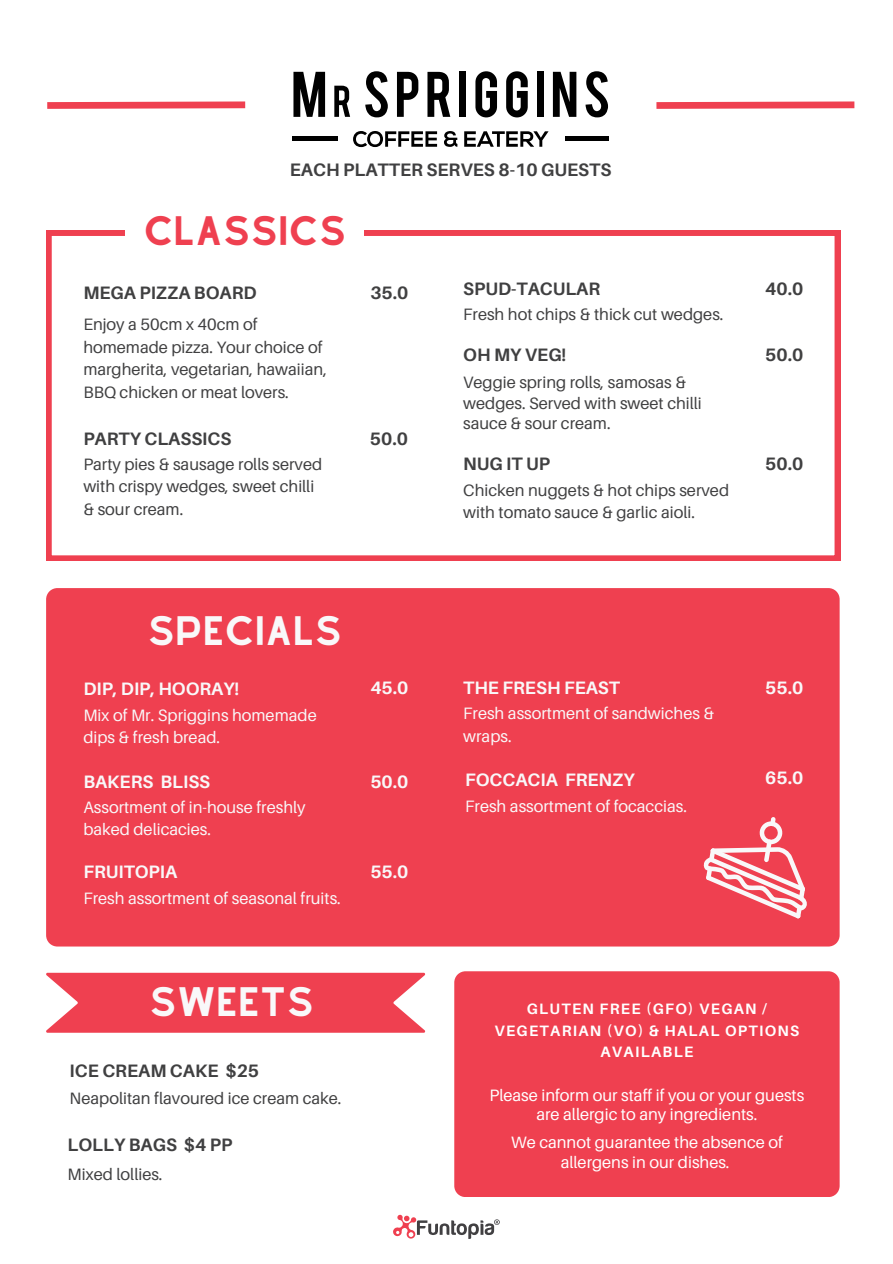
<style>
.page{position:relative;width:893px;height:1264px;background:#fff}
.page>*{position:absolute;margin:0;border:0;box-sizing:border-box;transform-origin:0 0}
.t1{font:36px "Alyssum Sans";color:#f9f8f9}
.t2{font:36px "Alyssum Sans";color:#ef4050}
.t3{font:700 18px "Aileron";color:#404041}
.t4{font:700 18px "Aileron";color:#f9f8f9}
.t5{font:16.5px/22.5px "Aileron";color:#404041}
.t6{font:16.5px/22.5px "Aileron";color:#f9f8f9}
.t7{font:16.5px/19.2px "Aileron";color:#fff;text-align:center}
.t8{font:700 15px/21.3px "Aileron";letter-spacing:.085em;color:#fff;text-align:center}
</style>
<div class="page">
<svg style="left:46px;top:230px;width:794px;height:331px"></svg>
<div style="left:125px;top:204px;width:239px;height:56px;background:#fff"></div>
<div style="left:454px;top:971px;width:385px;height:226px;background:#ef4050"></div>
<div style="left:46px;top:588px;width:793px;height:358px;background:#ef4050"></div>
<hr style="left:292px;top:137px;width:45px;height:4px;background:#000">
<svg style="left:353px;top:131px;width:84px;height:16px"></svg>
<svg style="left:444px;top:131px;width:13px;height:16px"></svg>
<svg style="left:464px;top:131px;width:84px;height:16px"></svg>
<hr style="left:565px;top:137px;width:44px;height:4px;background:#000">
<svg style="left:585px;top:71px;width:23px;height:46px"></svg>
<svg style="left:553px;top:72px;width:23px;height:45px"></svg>
<div style="left:537px;top:72px;width:6px;height:45px;background:#000"></div>
<svg style="left:506px;top:71px;width:21px;height:46px"></svg>
<svg style="left:475px;top:71px;width:22px;height:46px"></svg>
<div style="left:459px;top:72px;width:7px;height:45px;background:#000"></div>
<svg style="left:427px;top:72px;width:23px;height:45px"></svg>
<svg style="left:397px;top:72px;width:21px;height:45px"></svg>
<svg style="left:365px;top:71px;width:23px;height:46px"></svg>
<svg style="left:334px;top:86px;width:16px;height:31px"></svg>
<svg style="left:293px;top:72px;width:32px;height:45px"></svg>
<svg style="left:47px;top:101px;width:199px;height:8px;background:#f15e6b"></svg>
<svg style="left:656px;top:101px;width:199px;height:8px;background:#f15e6b"></svg>
<svg style="left:46px;top:972px;width:379px;height:60px;background:#f05160"></svg>
<svg style="left:698px;top:816px;width:114px;height:103px"></svg>
<svg style="left:393px;top:1214px;width:106px;height:24px"></svg>
<p class="t3" style="left:290px;top:159px;width:323px">EACH PLATTER SERVES 8-10 GUESTS</p>
<p class="t2" style="left:143px;top:209px;width:204px">CLASSICS</p>
<p class="t3" style="left:83px;top:282px;width:175px">MEGA PIZZA BOARD</p>
<p class="t5" style="left:83px;top:313px;width:245px">Enjoy a 50cm x 40cm of homemade pizza. Your choice of margherita, vegetarian, hawaiian,</p>
<p class="t5" style="left:83px;top:380px;width:207px">BBQ chicken or meat lovers.</p>
<p class="t3" style="left:83px;top:427px;width:149px">PARTY CLASSICS</p>
<p class="t5" style="left:83px;top:452px;width:240px">Party pies &amp; sausage rolls served with crispy wedges, sweet chilli &amp; sour cream.</p>
<p class="t3" style="left:370px;top:282px;width:40px">35.0</p>
<p class="t3" style="left:370px;top:427px;width:40px">50.0</p>
<p class="t1" style="left:148px;top:608px;width:196px">SPECIALS</p>
<p class="t4" style="left:83px;top:677px;width:157px">DIP, DIP, HOORAY!</p>
<p class="t6" style="left:83px;top:703px;width:235px">Mix of Mr. Spriggins homemade dips &amp; fresh bread.</p>
<p class="t4" style="left:83px;top:770px;width:128px">BAKERS BLISS</p>
<p class="t6" style="left:83px;top:795px;width:224px">Assortment of in-house freshly baked delicacies.</p>
<p class="t4" style="left:83px;top:861px;width:95px">FRUITOPIA</p>
<p class="t6" style="left:83px;top:886px;width:259px">Fresh assortment of seasonal fruits.</p>
<p class="t4" style="left:370px;top:676px;width:40px">45.0</p>
<p class="t4" style="left:370px;top:770px;width:40px">50.0</p>
<p class="t4" style="left:370px;top:861px;width:40px">55.0</p>
<p class="t1" style="left:149px;top:980px;width:166px">SWEETS</p>
<p class="t3" style="left:70px;top:1059px;width:191px">ICE CREAM CAKE $25</p>
<p class="t5" style="left:70px;top:1086px;width:273px">Neapolitan flavoured ice cream cake.</p>
<p class="t3" style="left:68px;top:1133px;width:166px">LOLLY BAGS $4 PP</p>
<p class="t5" style="left:68px;top:1162px;width:96px">Mixed lollies.</p>
<p class="t3" style="left:463px;top:277px;width:138px">SPUD-TACULAR</p>
<p class="t5" style="left:463px;top:303px;width:262px">Fresh hot chips &amp; thick cut wedges.</p>
<p class="t3" style="left:463px;top:344px;width:105px">OH MY VEG!</p>
<p class="t5" style="left:463px;top:372px;width:240px;line-height:20.2px">Veggie spring rolls, samosas &amp; wedges. Served with sweet chilli sauce &amp; sour cream.</p>
<p class="t3" style="left:463px;top:452px;width:88px">NUG IT UP</p>
<p class="t5" style="left:463px;top:478px;width:267px">Chicken nuggets &amp; hot chips served with tomato sauce &amp; garlic aioli.</p>
<p class="t3" style="left:765px;top:277px;width:40px">40.0</p>
<p class="t3" style="left:765px;top:344px;width:40px">50.0</p>
<p class="t3" style="left:765px;top:452px;width:40px">50.0</p>
<p class="t4" style="left:463px;top:676px;width:158px">THE FRESH FEAST</p>
<p class="t6" style="left:463px;top:702px;width:252px">Fresh assortment of sandwiches &amp; wraps.</p>
<p class="t4" style="left:465px;top:768px;width:171px">FOCCACIA FRENZY</p>
<p class="t6" style="left:465px;top:794px;width:223px">Fresh assortment of focaccias.</p>
<p class="t4" style="left:765px;top:676px;width:40px">55.0</p>
<p class="t4" style="left:765px;top:766px;width:40px">65.0</p>
<p class="t8" style="left:494px;top:998px;width:306px">GLUTEN FREE (GFO) VEGAN /<br>VEGETARIAN (VO) &amp; HALAL OPTIONS<br>AVAILABLE</p>
<p class="t7" style="left:489px;top:1085px;width:316px">Please inform our staff if you or your guests are allergic to any ingredients.</p>
<p class="t7" style="left:511px;top:1132px;width:273px">We cannot guarantee the absence of allergens in our dishes.</p>
</div>
